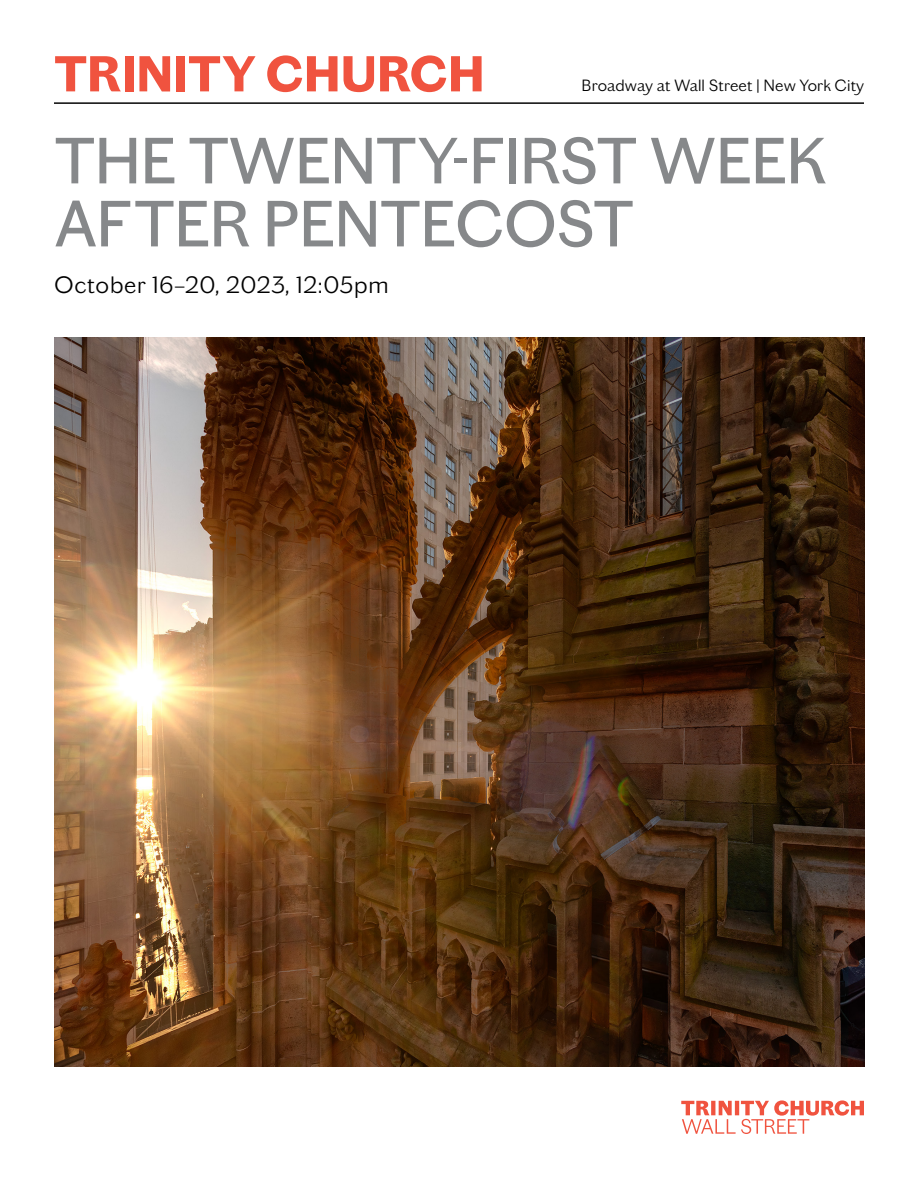
<style>
.page{position:relative;width:918px;height:1188px;background:#fff}
.page>*{position:absolute;margin:0;border:0;box-sizing:border-box;transform-origin:0 0}
.t1{font:66px/63px "Chiswick TWS Grotesque";letter-spacing:-.01em;color:#86888a}
.t2{font:700 51px "Chiswick TWS Grotesque";letter-spacing:.005em;color:#f0533f}
.t3{font:300 24px "Chiswick TWS Grotesque";letter-spacing:.03em;color:#000}
.t4{font:300 16.5px "Chiswick TWS Grotesque";letter-spacing:.01em;color:#000}
</style>
<div class="page">
<svg style="left:681px;top:1100px;width:183px;height:34px"></svg>
<hr style="left:54px;top:103px;width:810px;height:1px;background:#000">
<img style="left:54px;top:338px;width:810px;height:729px">
<p class="t2" style="left:54px;top:34px;width:432px">TRINITY CHURCH</p>
<p class="t4" style="left:582px;top:74px;width:284px">Broadway at Wall Street | New York City</p>
<p class="t1" style="left:54px;top:124px;width:774px">THE TWENTY-FIRST WEEK<br>AFTER PENTECOST</p>
<p class="t3" style="left:54px;top:267px;width:336px">October 16–20, 2023, 12:05pm</p>
</div>
